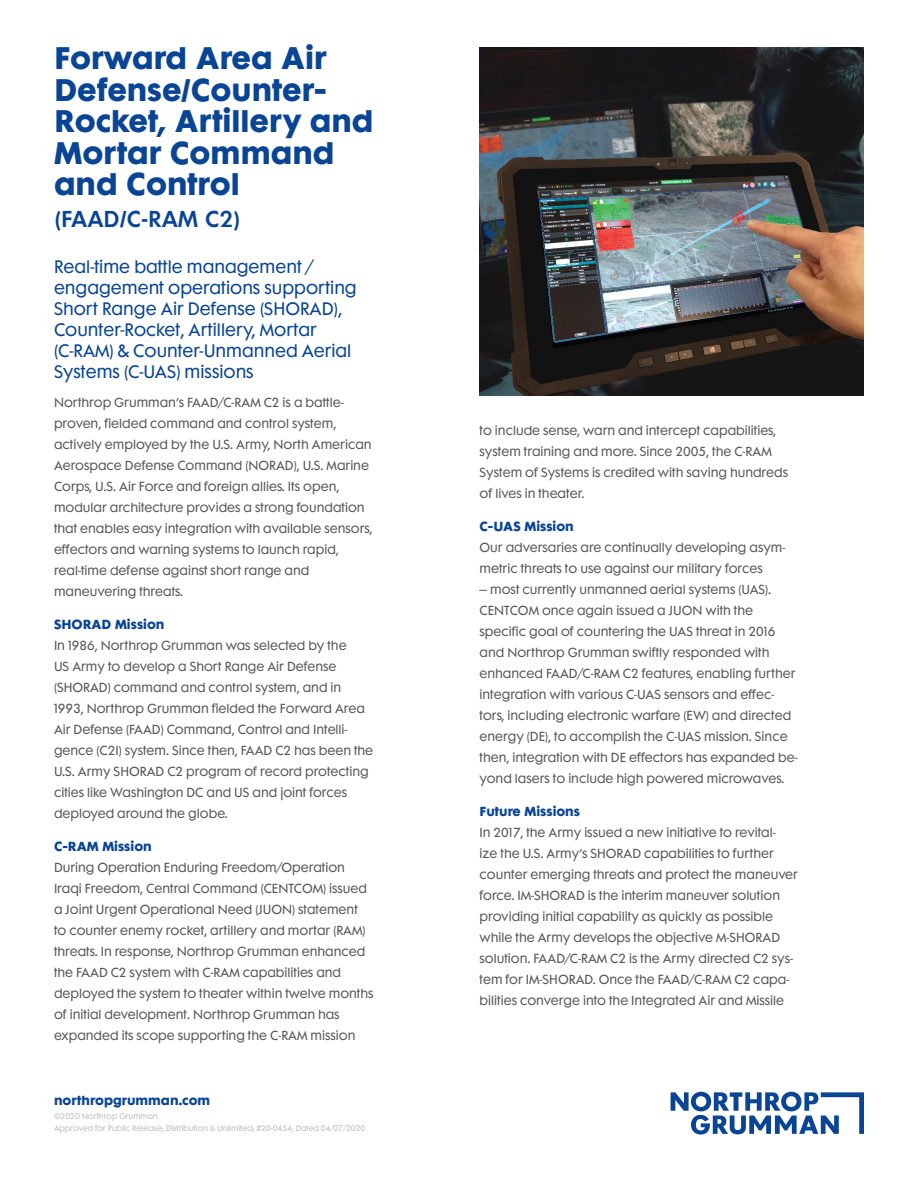
<style>
.page{position:relative;width:918px;height:1188px;background:#fff}
.page>*{position:absolute;margin:0;border:0;box-sizing:border-box;transform-origin:0 0}
.Head_Small_with_spac{font:700 28.5px/31.5px "Futura Maxi Std";color:#094594}
.Head_Small_with_spac-2{font:600 21px "Futura Maxi Std";color:#094594}
.Head2_Small{font:16.5px/21px "Futura Maxi Std";color:#094594}
.Body{font:12px/21px "Futura Maxi Std";color:#57585a}
.Subhead{font:700 12px "Futura Maxi Std";color:#094594}
.NG_URL{font:700 12px "Futura Maxi Std";color:#094594}
.t1{font:7.5px "Futura Maxi Std";color:#bcbdc0}
</style>
<div class="page">
<svg style="left:671px;top:1092px;width:193px;height:43px"></svg>
<img style="left:480px;top:47px;width:384px;height:349px">
<p class="Head_Small_with_spac" style="left:54px;top:41px;width:321px">Forward Area Air<br>Defense/Counter-<br>Rocket, Artillery and<br>Mortar Command and Control</p>
<p class="Head_Small_with_spac-2" style="left:54px;top:205px;width:188px">(FAAD/C-RAM C2)</p>
<p class="Head2_Small" style="left:54px;top:257px;width:304px">Real-time battle management / engagement operations supporting Short Range Air Defense (SHORAD), Counter-Rocket, Artillery, Mortar (C-RAM) &amp; Counter-Unmanned Aerial Systems (C-UAS) missions</p>
<p class="Body" style="left:54px;top:392px;width:320px">Northrop Grumman’s FAAD/C-RAM C2 is a battle&shy;proven, fielded command and control system, actively employed by the U.S. Army, North American Aerospace Defense Command (NORAD), U.S. Marine Corps, U.S. Air Force and foreign allies. Its open, modular architecture provides a strong foundation that enables easy integration with available sensors, effectors and warning systems to launch rapid, real-time defense against short range and maneuvering threats.</p>
<p class="Subhead" style="left:54px;top:616px;width:112px">SHORAD Mission</p>
<p class="Body" style="left:54px;top:635px;width:321px">In 1986, Northrop Grumman was selected by the<br>US Army to develop a Short Range Air Defense (SHORAD) command and control system, and in 1993, Northrop Grumman fielded the Forward Area Air Defense (FAAD) Command, Control and Intelli&shy;gence (C2I) system. Since then, FAAD C2 has been the U.S. Army SHORAD C2 program of record protecting cities like Washington DC and US and joint forces deployed around the globe.</p>
<p class="Subhead" style="left:54px;top:838px;width:99px">C-RAM Mission</p>
<p class="Body" style="left:54px;top:857px;width:321px">During Operation Enduring Freedom/Operation Iraqi Freedom, Central Command (CENTCOM) issued a Joint Urgent Operational Need (JUON) statement<br>to counter enemy rocket, artillery and mortar (RAM) threats. In response, Northrop Grumman enhanced the FAAD C2 system with C-RAM capabilities and deployed the system to theater within twelve months of initial development. Northrop Grumman has expanded its scope supporting the C-RAM mission</p>
<p class="NG_URL" style="left:54px;top:1092px;width:158px">northropgrumman.com</p>
<p class="t1" style="left:54px;top:1111px;width:105px">©2020 Northrop Grumman</p>
<p class="t1" style="left:54px;top:1123px;width:313px">Approved for Public Release; Distribution is Unlimited; #20-0454; Dated 04/07/2020</p>
<p class="Body" style="left:480px;top:420px;width:310px">to include sense, warn and intercept capabilities, system training and more. Since 2005, the C-RAM System of Systems is credited with saving hundreds of lives in theater.</p>
<p class="Subhead" style="left:480px;top:517px;width:96px">C-UAS Mission</p>
<p class="Body" style="left:480px;top:537px;width:307px">Our adversaries are continually developing asym&shy;metric threats to use against our military forces</p>
<p class="Body" style="left:480px;top:579px;width:320px">– most currently unmanned aerial systems (UAS).<br>CENTCOM once again issued a JUON with the specific goal of countering the UAS threat in 2016 and Northrop Grumman swiftly responded with enhanced FAAD/C-RAM C2 features, enabling further integration with various C-UAS sensors and effec&shy;tors, including electronic warfare (EW) and directed energy (DE), to accomplish the C-UAS mission. Since then, integration with DE effectors has expanded be&shy;yond lasers to include high powered microwaves.</p>
<p class="Subhead" style="left:480px;top:802px;width:102px">Future Missions</p>
<p class="Body" style="left:480px;top:822px;width:320px">In 2017, the Army issued a new initiative to revital-<br>ize the U.S. Army’s SHORAD capabilities to further counter emerging threats and protect the maneuver force. IM-SHORAD is the interim maneuver solution providing initial capability as quickly as possible while the Army develops the objective M-SHORAD solution. FAAD/C-RAM C2 is the Army directed C2 sys&shy;tem for IM-SHORAD. Once the FAAD/C-RAM C2 capa&shy;bilities converge into the Integrated Air and Missile</p>
</div>
